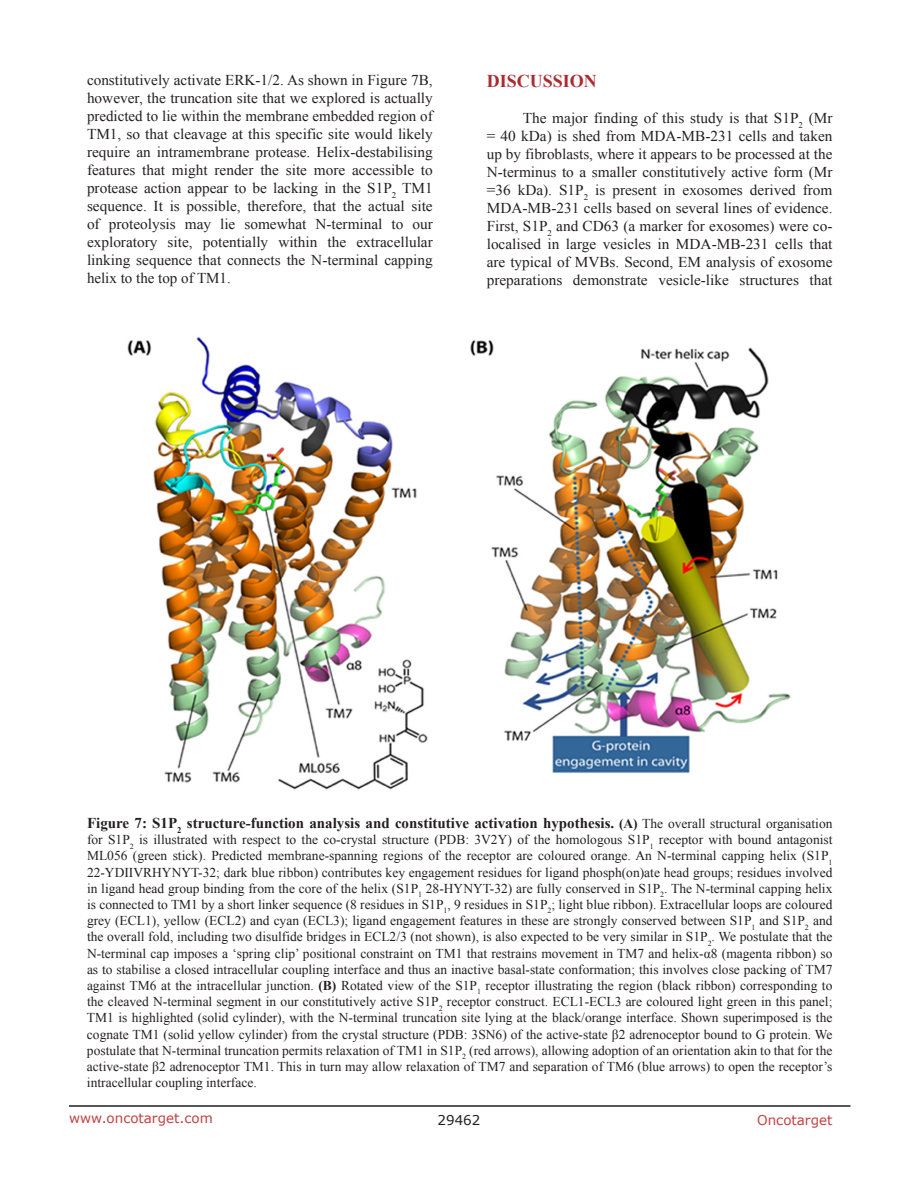
<style>
.page{position:relative;width:918px;height:1188px;background:#fff}
.page>*{position:absolute;margin:0;border:0;box-sizing:border-box;transform-origin:0 0}
.t1{font:700 18px "Times New Roman";color:#ac2b31}
.t2{font:15px/18px "Times New Roman";color:#231f20;text-align:justify}
.t3{font:700 15px "Times New Roman";color:#231f20}
.t4{font:13.5px/16.2px "Times New Roman";color:#231f20;text-align:justify}
.t5{font:13.5px "Verdana";color:#c24141}
.t6{font:13.5px "Verdana";color:#231f20}
.s1{font-size:13.5px}
.s2{font-weight:400;font-size:13.5px}
.s3{font-weight:700}
</style>
<div class="page">
<hr style="left:69px;top:1105px;width:781px;height:2px;background:#231f20">
<img style="left:127px;top:337px;width:664px;height:453px">
<p class="t2" style="left:87px;top:71px;width:347px">constitutively activate ERK-1/2. As shown in Figure 7B, however, the truncation site that we explored is actually predicted to lie within the membrane embedded region of TM1, so that cleavage at this specific site would likely require an intramembrane protease. Helix-destabilising features that might render the site more accessible to protease action appear to be lacking in the S1P<sub>2</sub> TM1 sequence. It is possible, therefore, that the actual site of proteolysis may lie somewhat N-terminal to our exploratory site, potentially within the extracellular linking sequence that connects the N-terminal capping helix to the top of TM1.</p>
<h1 class="t1" style="left:487px;top:69px;width:112px">DISCUSSION</h1>
<p class="t2" style="left:487px;top:109px;width:347px;text-indent:36px">The major finding of this study is that S1P<sub>2</sub> (Mr = 40 kDa) is shed from MDA-MB-231 cells and taken up by fibroblasts, where it appears to be processed at the N-terminus to a smaller constitutively active form (Mr =36 kDa). S1P<sub>2</sub> is present in exosomes derived from MDA-MB-231 cells based on several lines of evidence.<br>First, S1P<sub>2</sub> and CD63 (a marker for exosomes) were co&shy;localised in large vesicles in MDA-MB-231 cells that are typical of MVBs. Second, EM analysis of exosome preparations demonstrate vesicle-like structures that</p>
<p class="t3" style="left:87px;top:813px;width:747px">Figure 7: S1P<sub>2</sub> structure-function analysis and constitutive activation hypothesis. <span class="s1">(A)</span> <span class="s2">The overall structural organisation</span></p>
<p class="t4" style="left:87px;top:831px;width:747px">for S1P<sub>2</sub> is illustrated with respect to the co-crystal structure (PDB: 3V2Y) of the homologous S1P<sub>1</sub> receptor with bound antagonist ML056 (green stick). Predicted membrane-spanning regions of the receptor are coloured orange. An N-terminal capping helix (S1P<sub>1<br></sub>22-YDIIVRHYNYT-32; dark blue ribbon) contributes key engagement residues for ligand phosph(on)ate head groups; residues involved in ligand head group binding from the core of the helix (S1P<sub>1</sub> 28-HYNYT-32) are fully conserved in S1P<sub>2</sub>. The N-terminal capping helix is connected to TM1 by a short linker sequence (8 residues in S1P<sub>1</sub>, 9 residues in S1P<sub>2</sub>; light blue ribbon). Extracellular loops are coloured grey (ECL1), yellow (ECL2) and cyan (ECL3); ligand engagement features in these are strongly conserved between S1P<sub>1</sub> and S1P<sub>2</sub> and the overall fold, including two disulfide bridges in ECL2/3 (not shown), is also expected to be very similar in S1P<sub>2</sub>. We postulate that the N-terminal cap imposes a ‘spring clip’ positional constraint on TM1 that restrains movement in TM7 and helix-α8 (magenta ribbon) so as to stabilise a closed intracellular coupling interface and thus an inactive basal-state conformation; this involves close packing of TM7 against TM6 at the intracellular junction. <span class="s3">(B)</span> Rotated view of the S1P<sub>1</sub> receptor illustrating the region (black ribbon) corresponding to the cleaved N-terminal segment in our constitutively active S1P<sub>2</sub> receptor construct. ECL1-ECL3 are coloured light green in this panel; TM1 is highlighted (solid cylinder), with the N-terminal truncation site lying at the black/orange interface. Shown superimposed is the cognate TM1 (solid yellow cylinder) from the crystal structure (PDB: 3SN6) of the active-state β2 adrenoceptor bound to G protein. We postulate that N-terminal truncation permits relaxation of TM1 in S1P<sub>2</sub> (red arrows), allowing adoption of an orientation akin to that for the active-state β2 adrenoceptor TM1. This in turn may allow relaxation of TM7 and separation of TM6 (blue arrows) to open the receptor’s intracellular coupling interface.</p>
<p class="t5" style="left:69px;top:1109px;width:145px">www.oncotarget.com</p>
<p class="t6" style="left:438px;top:1111px;width:44px">29462</p>
<p class="t5" style="left:757px;top:1111px;width:77px">Oncotarget</p>
</div>
